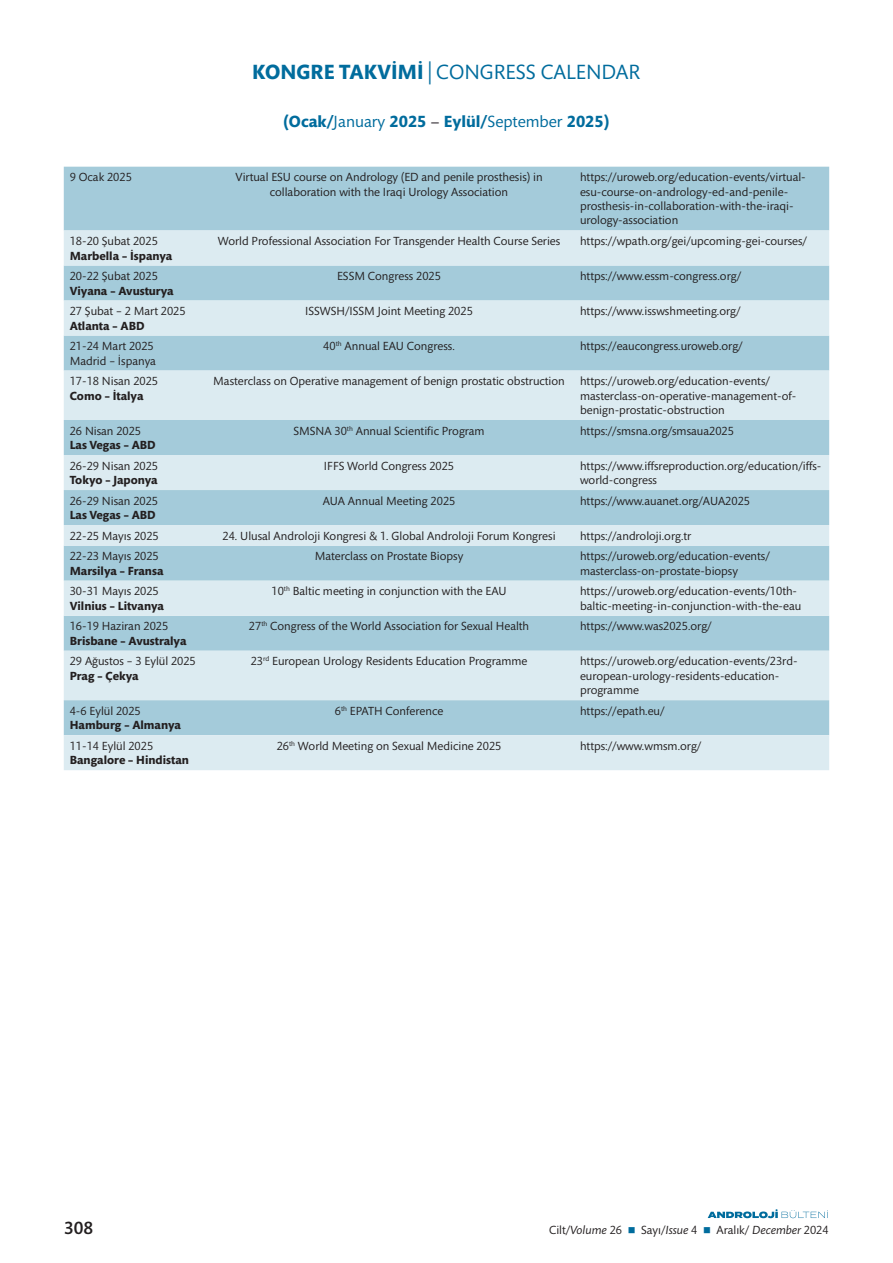
<style>
.page{position:relative;width:893px;height:1263px;background:#fff}
.page>*{position:absolute;margin:0;border:0;box-sizing:border-box;transform-origin:0 0}
.t1{font:21px "Mundo Sans Std";color:#006c9d}
.t2{font:500 18px "Mundo Sans Std";color:#231f20}
.t3{font:700 16.5px "Mundo Sans Std";color:#006c9d}
.t4{font:12px/14.4px "Mundo Sans Std";color:#231f20}
.t5{font:700 12px "Mundo Sans Std";color:#231f20}
.s1{font-weight:700}
.s2{font-weight:400}
.s3{font-family:"Minion Pro";font-weight:400;font-size:18px;color:#140e15}
.s4{font-style:italic}
.s5{color:#006c9d}
</style>
<div class="page">
<svg style="left:708px;top:1209px;width:120px;height:9px"></svg>
<div style="left:64px;top:167px;width:765px;height:63px;background:#a4cbda"></div>
<svg style="left:64px;top:230px;width:765px;height:540px;background:#c2dce6"></svg>
<h1 class="t1" style="left:252px;top:60px;width:390px"><span class="s1">KONGRE TAKVİMİ</span> | CONGRESS CALENDAR</h1>
<h3 class="t3" style="left:283px;top:112px;width:327px">(Ocak/<span class="s2">January</span> 2025 <span class="s3">–</span> Eylül/<span class="s2">September</span> 2025)</h3>
<p class="t4" style="left:70px;top:170px;width:64px">9 Ocak 2025</p>
<p class="t4" style="left:236px;top:170px;width:309px;text-align:center">Virtual ESU course on Andrology (ED and penile prosthesis) in collaboration with the Iraqi Urology Association</p>
<p class="t4" style="left:580px;top:170px;width:227px">https://uroweb.org/education-events/virtual&shy;esu-course-on-andrology-ed-and-penile&shy;prosthesis-in-collaboration-with-the-iraqi&shy;urology-association</p>
<p class="t4" style="left:70px;top:234px;width:90px">18-20 Şubat 2025</p>
<p class="t5" style="left:70px;top:249px;width:104px">Marbella – İspanya</p>
<p class="t4" style="left:218px;top:234px;width:344px">World Professional Association For Transgender Health Course Series</p>
<p class="t4" style="left:580px;top:234px;width:229px">https://wpath.org/gei/upcoming-gei-courses/</p>
<p class="t4" style="left:70px;top:269px;width:90px">20-22 Şubat 2025</p>
<p class="t5" style="left:70px;top:284px;width:105px">Viyana – Avusturya</p>
<p class="t4" style="left:70px;top:304px;width:117px">27 Şubat – 2 Mart 2025</p>
<p class="t5" style="left:70px;top:319px;width:76px">Atlanta – ABD</p>
<p class="t4" style="left:337px;top:269px;width:105px">ESSM Congress 2025</p>
<p class="t4" style="left:580px;top:269px;width:163px">https://www.essm-congress.org/</p>
<p class="t4" style="left:305px;top:304px;width:169px">ISSWSH/ISSM Joint Meeting 2025</p>
<p class="t4" style="left:580px;top:304px;width:162px">https://www.isswshmeeting.org/</p>
<p class="t4" style="left:70px;top:339px;width:88px">21-24 Mart 2025<br>Madrid – İspanya</p>
<p class="t4" style="left:323px;top:339px;width:133px">40<sup>th</sup> Annual EAU Congress.</p>
<p class="t4" style="left:580px;top:339px;width:164px">https://eaucongress.uroweb.org/</p>
<p class="t4" style="left:70px;top:374px;width:90px">17-18 Nisan 2025</p>
<p class="t5" style="left:70px;top:389px;width:75px">Como – İtalya</p>
<p class="t4" style="left:213px;top:374px;width:353px">Masterclass on Operative management of benign prostatic obstruction</p>
<p class="t4" style="left:580px;top:374px;width:218px">https://uroweb.org/education-events/ masterclass-on-operative-management-of&shy;benign-prostatic-obstruction</p>
<p class="t4" style="left:70px;top:424px;width:73px">26 Nisan 2025</p>
<p class="t5" style="left:70px;top:438px;width:87px">Las Vegas – ABD</p>
<p class="t4" style="left:293px;top:424px;width:193px">SMSNA 30<sup>th</sup> Annual Scientific Program</p>
<p class="t4" style="left:580px;top:424px;width:155px">https://smsna.org/smsaua2025</p>
<p class="t4" style="left:70px;top:459px;width:90px">26-29 Nisan 2025</p>
<p class="t5" style="left:70px;top:473px;width:89px">Tokyo – Japonya</p>
<p class="t4" style="left:324px;top:459px;width:132px">IFFS World Congress 2025</p>
<p class="t4" style="left:580px;top:459px;width:243px">https://www.iffsreproduction.org/education/iffs&shy;world-congress</p>
<p class="t4" style="left:70px;top:494px;width:90px">26-29 Nisan 2025</p>
<p class="t5" style="left:70px;top:508px;width:87px">Las Vegas – ABD</p>
<p class="t4" style="left:323px;top:494px;width:134px">AUA Annual Meeting 2025</p>
<p class="t4" style="left:580px;top:494px;width:172px">https://www.auanet.org/AUA2025</p>
<p class="t4" style="left:70px;top:529px;width:91px">22-25 Mayıs 2025</p>
<p class="t4" style="left:223px;top:529px;width:334px">24. Ulusal Androloji Kongresi &amp; 1. Global Androloji Forum Kongresi</p>
<p class="t4" style="left:580px;top:529px;width:113px">https://androloji.org.tr</p>
<p class="t4" style="left:70px;top:549px;width:91px">22-23 Mayıs 2025</p>
<p class="t5" style="left:70px;top:564px;width:95px">Marsilya – Fransa</p>
<p class="t4" style="left:315px;top:549px;width:150px">Materclass on Prostate Biopsy</p>
<p class="t4" style="left:580px;top:549px;width:191px">https://uroweb.org/education-events/ masterclass-on-prostate-biopsy</p>
<p class="t4" style="left:70px;top:584px;width:91px">30-31 Mayıs 2025</p>
<p class="t5" style="left:70px;top:599px;width:96px">Vilnius – Litvanya</p>
<p class="t4" style="left:272px;top:584px;width:236px">10<sup>th</sup> Baltic meeting in conjunction with the EAU</p>
<p class="t4" style="left:580px;top:584px;width:223px">https://uroweb.org/education-events/10th&shy;baltic-meeting-in-conjunction-with-the-eau</p>
<p class="t4" style="left:70px;top:619px;width:100px">16-19 Haziran 2025</p>
<p class="t5" style="left:70px;top:634px;width:118px">Brisbane – Avustralya</p>
<p class="t4" style="left:249px;top:619px;width:282px">27<sup>th</sup> Congress of the World Association for Sexual Health</p>
<p class="t4" style="left:580px;top:619px;width:133px">https://www.was2025.org/</p>
<p class="t4" style="left:70px;top:654px;width:127px">29 Ağustos – 3 Eylül 2025</p>
<p class="t5" style="left:70px;top:669px;width:70px">Prag – Çekya</p>
<p class="t4" style="left:251px;top:654px;width:278px">23<sup>rd</sup> European Urology Residents Education Programme</p>
<p class="t4" style="left:580px;top:654px;width:219px">https://uroweb.org/education-events/23rd&shy;european-urology-residents-education&shy;programme</p>
<p class="t4" style="left:70px;top:704px;width:73px">4-6 Eylül 2025</p>
<p class="t5" style="left:70px;top:718px;width:113px">Hamburg – Almanya</p>
<p class="t4" style="left:335px;top:704px;width:110px">6<sup>th</sup> EPATH Conference</p>
<p class="t4" style="left:580px;top:704px;width:86px">https://epath.eu/</p>
<p class="t4" style="left:70px;top:739px;width:85px">11-14 Eylül 2025</p>
<p class="t5" style="left:70px;top:753px;width:121px">Bangalore – Hindistan</p>
<p class="t4" style="left:277px;top:739px;width:226px">26<sup>th</sup> World Meeting on Sexual Medicine 2025</p>
<p class="t4" style="left:580px;top:739px;width:123px">https://www.wmsm.org/</p>
<h2 class="t2" style="left:64px;top:1218px;width:30px">308</h2>
<p class="t4" style="left:549px;top:1223px;width:281px">Cilt/<span class="s4">Volume</span> 26 <span class="s5">■</span> Sayı/<span class="s4">Issue</span> 4 <span class="s5">■</span> Aralık/ <span class="s4">December</span> 2024</p>
</div>
